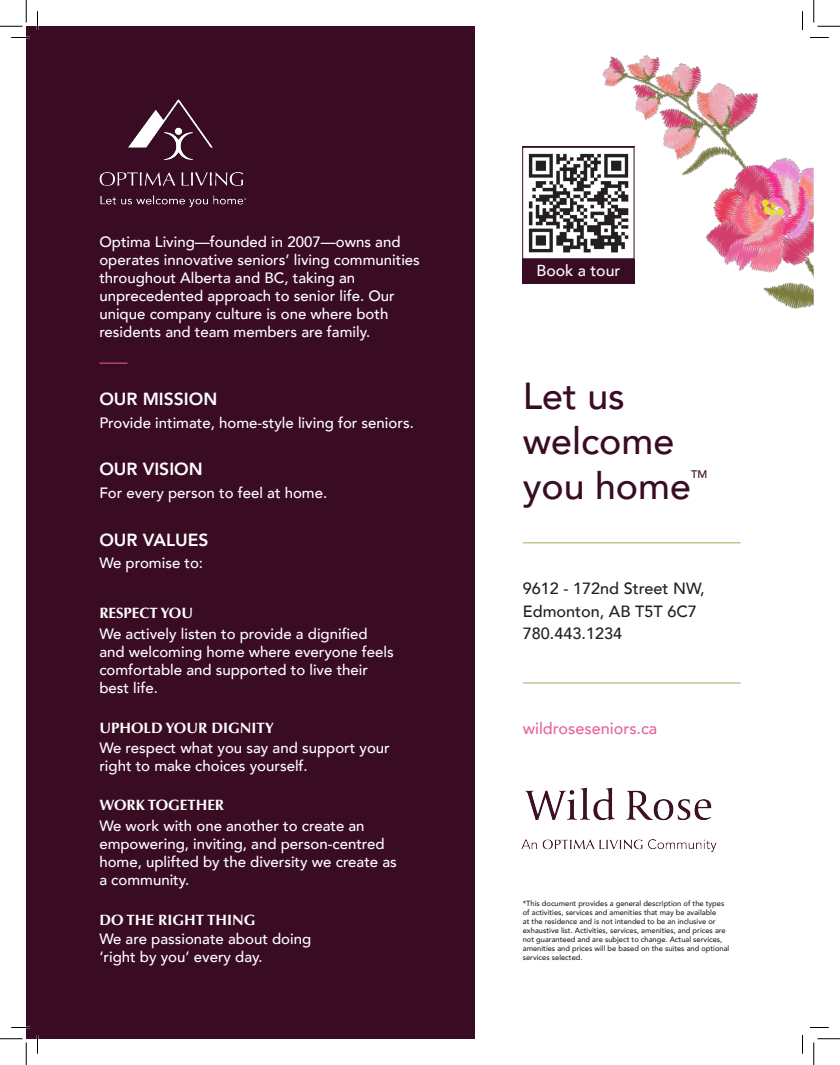
<style>
.page{position:relative;width:840px;height:1065px;background:#fff}
.page>*{position:absolute;margin:0;border:0;box-sizing:border-box;transform-origin:0 0}
.t1{font:500 37.5px "Avenir";color:#3a0c24}
.t2{font:800 17.5px "Avenir";color:#fff}
.t3{font:500 16.25px "Avenir";color:#231f20}
.t4{font:500 16.25px "Avenir";color:#e9639e}
.t5{font:500 15.88px "Avenir";color:#fff}
.t6{font:500 15px/18px "Avenir";color:#fff}
.t7{font:700 15px "Optima";color:#fff}
.t8{font:500 10.88px "Avenir";color:#3a0c24}
.t9{font:500 7.5px/9px "Avenir";color:#231f20}
</style>
<div class="page">
<hr style="left:523px;top:542px;width:218px;height:1px;background:#bbbb7b">
<hr style="left:523px;top:682px;width:218px;height:2px;background:#bbbb7b">
<img style="left:522px;top:55px;width:292px;height:254px">
<img style="left:524px;top:149px;width:109px;height:108px">
<div style="left:522px;top:147px;width:113px;height:112px;border:1px solid #3a0c24"></div>
<img style="left:521px;top:787px;width:196px;height:66px">
<div style="left:26px;top:26px;width:449px;height:1013px;background:#3a0c24"></div>
<svg style="left:99px;top:363px;width:29px;height:1px"></svg>
<img style="left:99px;top:99px;width:147px;height:109px">
<svg style="left:11px;top:37px;width:19px;height:1px"></svg>
<svg style="left:810px;top:37px;width:19px;height:1px"></svg>
<svg style="left:11px;top:1027px;width:19px;height:1px"></svg>
<svg style="left:810px;top:1027px;width:19px;height:1px"></svg>
<svg style="left:37px;top:11px;width:1px;height:19px"></svg>
<svg style="left:37px;top:1035px;width:1px;height:19px"></svg>
<svg style="left:802px;top:11px;width:1px;height:19px"></svg>
<svg style="left:802px;top:1035px;width:1px;height:19px"></svg>
<svg style="left:0;top:0;width:27px;height:27px"></svg>
<svg style="left:0;top:1039px;width:27px;height:26px"></svg>
<svg style="left:814px;top:0;width:26px;height:27px"></svg>
<svg style="left:814px;top:1039px;width:26px;height:26px"></svg>
<p class="t6" style="left:99px;top:232px;width:322px">Optima Living—founded in 2007—owns and operates innovative seniors’ living communities throughout Alberta and BC, taking an unprecedented approach to senior life. Our unique company culture is one where both residents and team members are family.</p>
<p class="t2" style="left:99px;top:385px;width:119px">OUR MISSION</p>
<p class="t6" style="left:99px;top:413px;width:316px">Provide intimate, home-style living for seniors.</p>
<p class="t2" style="left:99px;top:456px;width:105px">OUR VISION</p>
<p class="t6" style="left:99px;top:483px;width:229px">For every person to feel at home.</p>
<p class="t2" style="left:99px;top:526px;width:111px">OUR VALUES</p>
<p class="t6" style="left:99px;top:553px;width:105px">We promise to:</p>
<p class="t7" style="left:99px;top:605px;width:95px">RESPECT YOU</p>
<p class="t6" style="left:99px;top:624px;width:296px">We actively listen to provide a dignified and welcoming home where everyone feels comfortable and supported to live their best life.</p>
<p class="t7" style="left:99px;top:719px;width:176px">UPHOLD YOUR DIGNITY</p>
<p class="t6" style="left:99px;top:738px;width:292px">We respect what you say and support your</p>
<p class="t6" style="left:99px;top:756px;width:210px">right to make choices yourself.</p>
<p class="t7" style="left:99px;top:796px;width:126px">WORK TOGETHER</p>
<p class="t6" style="left:99px;top:815px;width:299px">We work with one another to create an empowering, inviting, and person-centred home, uplifted by the diversity we create as a community.</p>
<p class="t7" style="left:99px;top:911px;width:158px">DO THE RIGHT THING</p>
<p class="t6" style="left:99px;top:929px;width:213px">We are passionate about doing</p>
<p class="t6" style="left:99px;top:947px;width:165px">‘right by you’ every day.</p>
<p class="t5" style="left:536px;top:257px;width:85px">Book a tour</p>
<p class="t1" style="left:523px;top:363px;width:104px">Let us</p>
<p class="t1" style="left:523px;top:408px;width:153px">welcome</p>
<p class="t1" style="left:523px;top:453px;width:170px">you home</p>
<p class="t8" style="left:691px;top:465px;width:18px">TM</p>
<p class="t3" style="left:523px;top:574px;width:183px">9612 - 172nd Street NW,</p>
<p class="t3" style="left:523px;top:597px;width:176px">Edmonton, AB T5T 6C7</p>
<p class="t3" style="left:523px;top:619px;width:101px">780.443.1234</p>
<p class="t4" style="left:523px;top:715px;width:136px">wildroseseniors.ca</p>
<p class="t9" style="left:523px;top:898px;width:208px">*This document provides a general description of the types of activities, services and amenities that may be available<br>at the residence and is not intended to be an inclusive or exhaustive list. Activities, services, amenities, and prices are not guaranteed and are subject to change. Actual services, amenities and prices will be based on the suites and optional services selected.</p>
</div>
